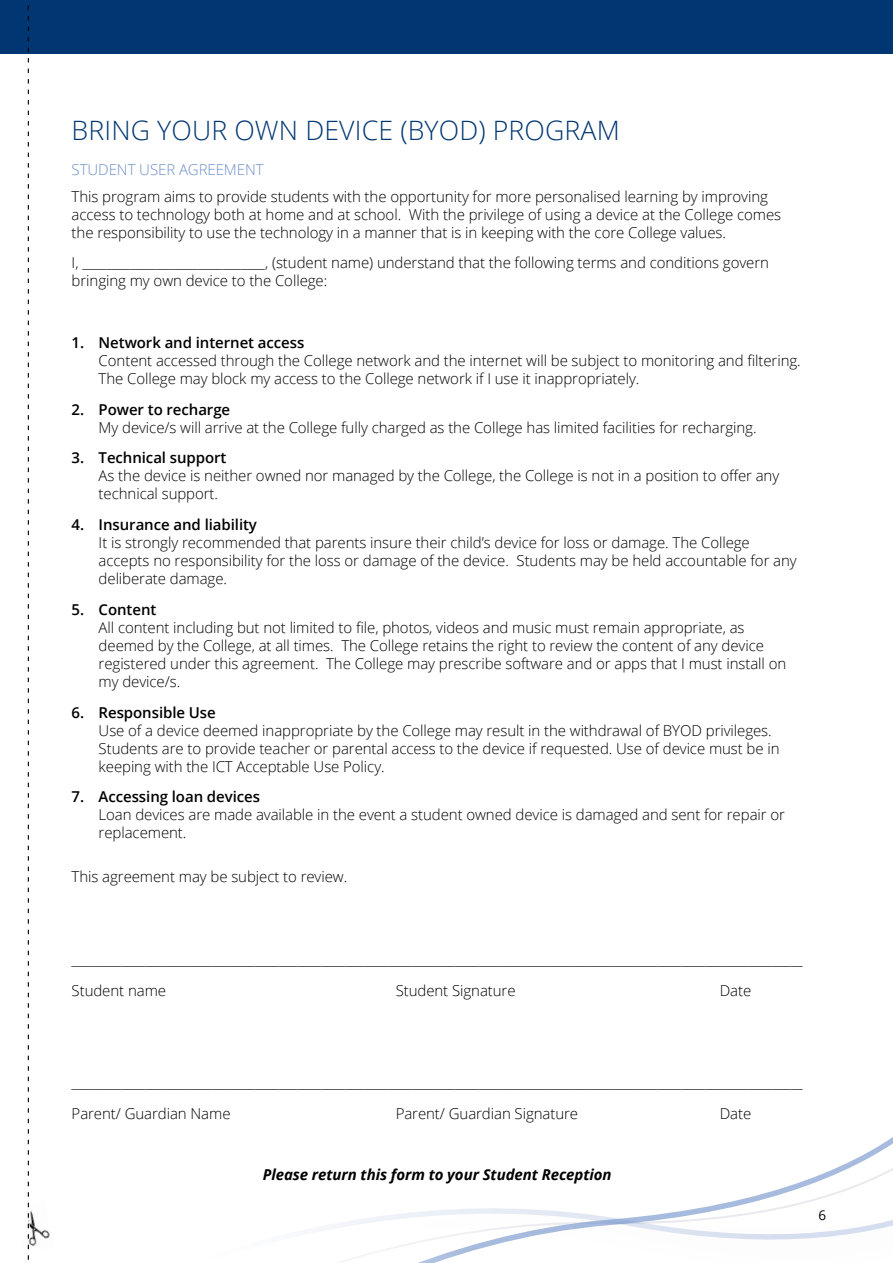
<style>
.page{position:relative;width:893px;height:1263px;background:#fff}
.page>*{position:absolute;margin:0;border:0;box-sizing:border-box;transform-origin:0 0}
.t1{font:300 26.7px "Open Sans";letter-spacing:.005em;color:#003671}
.t2{font:300 15px/18px "Open Sans";letter-spacing:-.005em;color:#000}
.t3{font:600 15px "Open Sans";letter-spacing:-.005em;color:#000}
.t4{font:italic 700 15px "Open Sans";letter-spacing:-.005em;color:#000}
.t5{font:300 15px "Open Sans";letter-spacing:-.005em;color:#6d8fc9}
.t6{font:13.5px "Open Sans";color:#000}
</style>
<div class="page">
<svg style="left:325px;top:1137px;width:568px;height:126px"></svg>
<div style="left:0;top:0;width:893px;height:53px;background:#003671"></div>
<svg style="left:28px;top:5px;width:1px;height:1255px"></svg>
<img style="left:27px;top:1199px;width:23px;height:51px">
<h1 class="t1" style="left:72px;top:112px;width:550px">BRING YOUR OWN DEVICE (BYOD) PROGRAM</h1>
<p class="t5" style="left:72px;top:159px;width:193px">STUDENT USER AGREEMENT</p>
<p class="t2" style="left:72px;top:187px;width:711px">This program aims to provide students with the opportunity for more personalised learning by improving access to technology both at home and at school. With the privilege of using a device at the College comes the responsibility to use the technology in a manner that is in keeping with the core College values.</p>
<p class="t2" style="left:72px;top:253px;width:699px">I, ______________________________, (student name) understand that the following terms and conditions govern bringing my own device to the College:</p>
<p class="t3" style="left:72px;top:332px;width:234px">1. Network and internet access</p>
<p class="t2" style="left:99px;top:351px;width:704px">Content accessed through the College network and the internet will be subject to monitoring and filtering.<br>The College may block my access to the College network if I use it inappropriately.</p>
<p class="t3" style="left:72px;top:399px;width:160px">2. Power to recharge</p>
<p class="t2" style="left:99px;top:418px;width:659px">My device/s will arrive at the College fully charged as the College has limited facilities for recharging.</p>
<p class="t3" style="left:72px;top:448px;width:156px">3. Technical support</p>
<p class="t2" style="left:99px;top:466px;width:682px">As the device is neither owned nor managed by the College, the College is not in a position to offer any technical support.</p>
<p class="t3" style="left:72px;top:514px;width:187px">4. Insurance and liability</p>
<p class="t2" style="left:99px;top:533px;width:700px">It is strongly recommended that parents insure their child’s device for loss or damage. The College accepts no responsibility for the loss or damage of the device. Students may be held accountable for any deliberate damage.</p>
<p class="t3" style="left:72px;top:599px;width:86px">5. Content</p>
<p class="t2" style="left:99px;top:618px;width:689px">All content including but not limited to file, photos, videos and music must remain appropriate, as deemed by the College, at all times. The College retains the right to review the content of any device registered under this agreement. The College may prescribe software and or apps that I must install on my device/s.</p>
<p class="t3" style="left:72px;top:702px;width:146px">6. Responsible Use</p>
<p class="t2" style="left:99px;top:721px;width:682px">Use of a device deemed inappropriate by the College may result in the withdrawal of BYOD privileges.<br>Students are to provide teacher or parental access to the device if requested. Use of device must be in keeping with the ICT Acceptable Use Policy.</p>
<p class="t3" style="left:72px;top:787px;width:190px">7. Accessing loan devices</p>
<p class="t2" style="left:99px;top:805px;width:688px">Loan devices are made available in the event a student owned device is damaged and sent for repair or replacement.</p>
<p class="t2" style="left:72px;top:867px;width:277px">This agreement may be subject to review.</p>
<p class="t2" style="left:72px;top:943px;width:732px;line-height:30.8px">________________________________________________________________________________________________________________________<br>Student name</p>
<p class="t2" style="left:396px;top:981px;width:121px">Student Signature</p>
<p class="t2" style="left:720px;top:981px;width:33px">Date</p>
<p class="t2" style="left:72px;top:1066px;width:732px;line-height:30.8px">________________________________________________________________________________________________________________________<br>Parent/ Guardian Name</p>
<p class="t2" style="left:396px;top:1104px;width:184px">Parent/ Guardian Signature</p>
<p class="t2" style="left:720px;top:1104px;width:33px">Date</p>
<p class="t4" style="left:263px;top:1164px;width:350px">Please return this form to your Student Reception</p>
<p class="t6" style="left:818px;top:1206px;width:9px">6</p>
</div>
